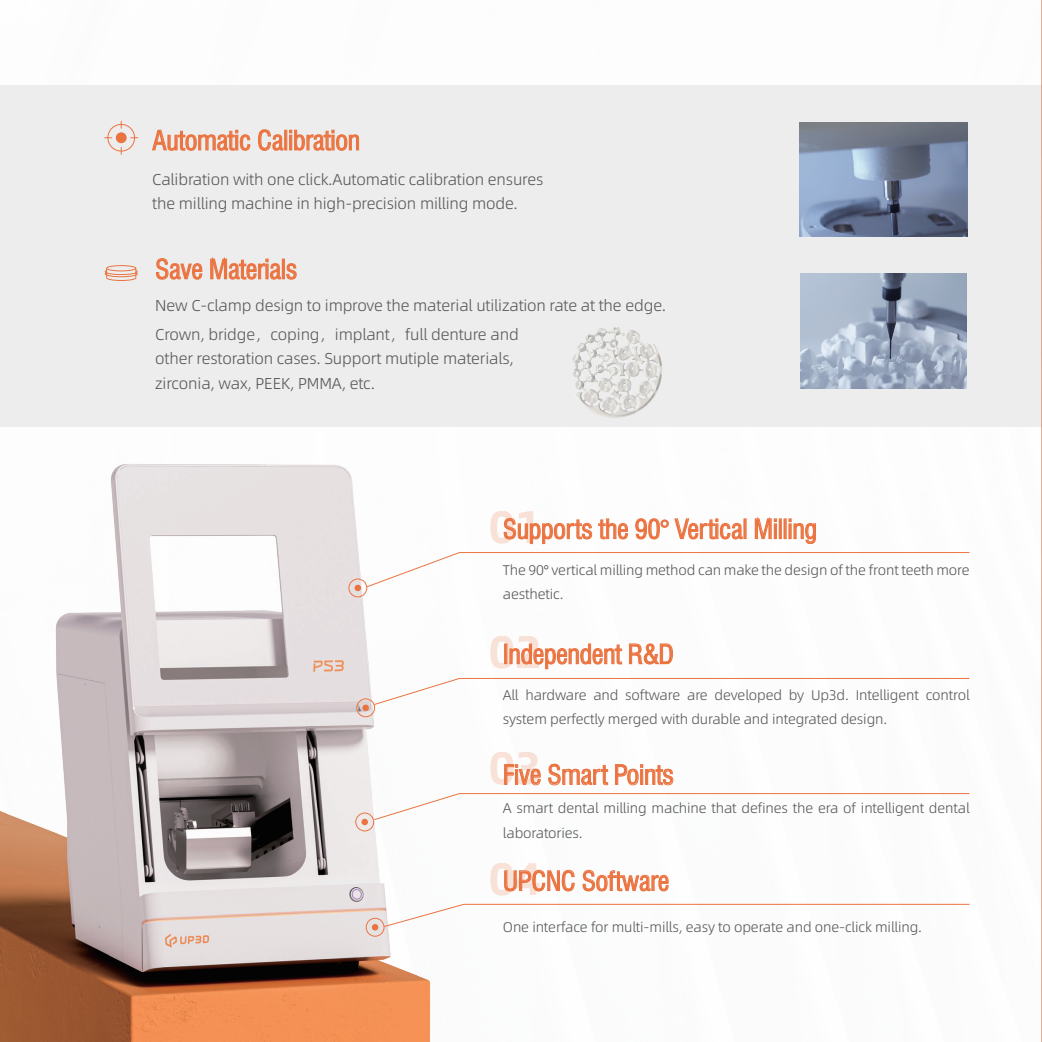
<style>
.page{position:relative;width:1042px;height:1042px;background:#fff}
.page>*{position:absolute;margin:0;border:0;box-sizing:border-box;transform-origin:0 0}
.t1{font:45.5px "Alibaba Pu Hui Ti 2 85 Bold";color:#eb7340}
.t2{font:condensed 26.25px "Swiss 721 BT";letter-spacing:-.01em;color:#eb7340}
.t3{font:15.75px/24.5px "Alibaba Pu Hui Ti 2 45 Light";letter-spacing:-.01em;color:#57585a}
.t4{font:14px/24.5px "Alibaba Pu Hui Ti 2 45 Light";letter-spacing:-.01em;color:#57585a}
</style>
<div class="page">
<div style="left:0;top:85px;width:1042px;height:342px;background:#ededed"></div>
<div style="left:107px;top:124px;width:28px;height:27px;border:1px solid #eb7340;border-radius:50%"></div>
<div style="left:116px;top:132px;width:11px;height:11px;background:#eb7340;border-radius:50%"></div>
<div style="left:106px;top:265px;width:30px;height:6px;border:1px solid #eb7340;border-radius:50%"></div>
<svg style="left:104px;top:268px;width:34px;height:13px"></svg>
<img style="left:572px;top:327px;width:90px;height:91px">
<img style="left:0;top:464px;width:431px;height:578px">
<svg style="left:384px;top:904px;width:586px;height:23px"></svg>
<svg style="left:374px;top:793px;width:596px;height:27px"></svg>
<svg style="left:372px;top:924px;width:6px;height:6px"></svg>
<div style="left:366px;top:918px;width:18px;height:18px;border:1px solid #eb7340;border-radius:50%"></div>
<div style="left:361px;top:819px;width:7px;height:6px;background:#eb7340;border-radius:50%"></div>
<div style="left:355px;top:812px;width:19px;height:19px;border:1px solid #eb7340;border-radius:50%"></div>
<div style="left:362px;top:704px;width:7px;height:7px;background:#eb7340;border-radius:50%"></div>
<div style="left:356px;top:698px;width:19px;height:19px;border:1px solid #eb7340;border-radius:50%"></div>
<svg style="left:355px;top:552px;width:615px;height:39px"></svg>
<div style="left:348px;top:578px;width:19px;height:19px;border:1px solid #eb7340;border-radius:50%"></div>
<img style="left:800px;top:273px;width:166px;height:115px">
<img style="left:800px;top:122px;width:167px;height:115px">
<svg style="left:152px;top:130px;width:98px;height:21px"></svg>
<svg style="left:258px;top:129px;width:101px;height:22px"></svg>
<svg style="left:1041px;top:0;width:1px;height:1042px"></svg>
<svg style="left:503px;top:518px;width:89px;height:26px"></svg>
<svg style="left:598px;top:518px;width:30px;height:21px"></svg>
<svg style="left:635px;top:518px;width:108px;height:21px"></svg>
<svg style="left:755px;top:516px;width:22px;height:23px"></svg>
<div style="left:774px;top:523px;width:3px;height:16px;border:1px solid #eb7340"></div>
<div style="left:779px;top:518px;width:2px;height:21px;border:1px solid #eb7340"></div>
<svg style="left:789px;top:518px;width:27px;height:26px"></svg>
<svg style="left:374px;top:643px;width:596px;height:62px"></svg>
<svg style="left:504px;top:764px;width:37px;height:21px"></svg>
<svg style="left:548px;top:763px;width:60px;height:22px"></svg>
<svg style="left:615px;top:764px;width:58px;height:21px"></svg>
<svg style="left:504px;top:869px;width:71px;height:22px"></svg>
<svg style="left:582px;top:869px;width:87px;height:22px"></svg>
<svg style="left:156px;top:258px;width:46px;height:22px"></svg>
<svg style="left:210px;top:256px;width:87px;height:24px"></svg>
<h2 class="t2" style="left:152px;top:125px;width:209px">Automatic Calibration</h2>
<p class="t3" style="left:152px;top:166px;width:393px">Calibration with one click.Automatic calibration ensures the milling machine in high-precision milling mode.</p>
<h2 class="t2" style="left:155px;top:253px;width:144px">Save Materials</h2>
<p class="t3" style="left:155px;top:293px;width:512px">New C-clamp design to improve the material utilization rate at the edge.</p>
<p class="t3" style="left:155px;top:321px;width:365px">Crown, bridge，coping，implant，full denture and other restoration cases. Support mutiple materials, zirconia, wax, PEEK, PMMA, etc.</p>
<h1 class="t1" style="left:488px;top:491px;width:55px">01</h1>
<h2 class="t2" style="left:503px;top:513px;width:315px">Supports the 90° Vertical Milling</h2>
<p class="t4" style="left:503px;top:557px;width:468px">The 90° vertical milling method can make the design of the front teeth more aesthetic.</p>
<h1 class="t1" style="left:488px;top:617px;width:55px">02</h1>
<h2 class="t2" style="left:503px;top:638px;width:172px">Independent R&amp;D</h2>
<p class="t4" style="left:503px;top:682px;width:468px">All hardware and software are developed by Up3d. Intelligent control system perfectly merged with durable and integrated design.</p>
<h1 class="t1" style="left:488px;top:732px;width:55px">03</h1>
<h2 class="t2" style="left:503px;top:759px;width:173px">Five Smart Points</h2>
<p class="t4" style="left:503px;top:795px;width:468px">A smart dental milling machine that defines the era of intelligent dental laboratories.</p>
<h1 class="t1" style="left:488px;top:843px;width:55px">04</h1>
<h2 class="t2" style="left:503px;top:865px;width:168px">UPCNC Software</h2>
<p class="t4" style="left:503px;top:914px;width:421px">One interface for multi-mills, easy to operate and one-click milling.</p>
</div>
